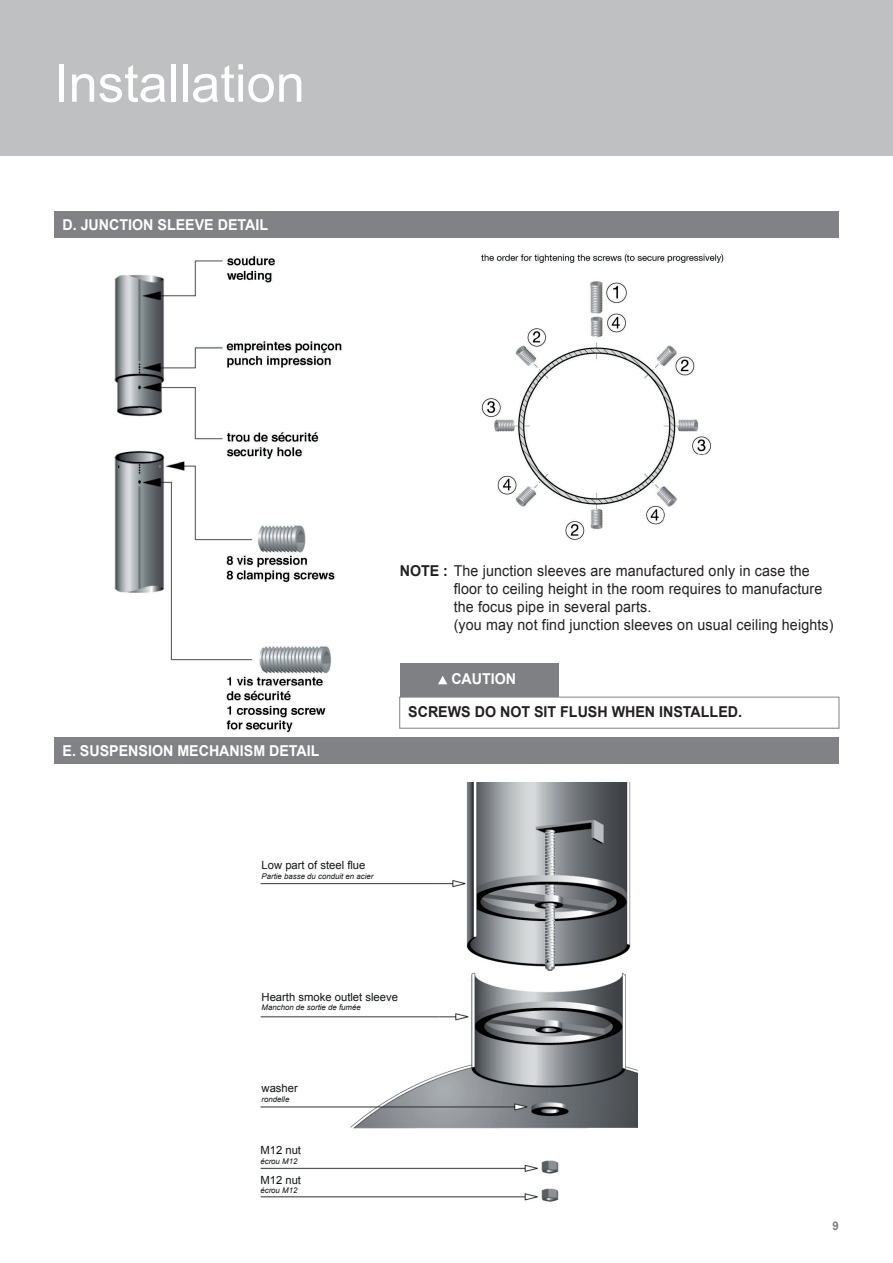
<style>
.page{position:relative;width:893px;height:1263px;background:#fff}
.page>*{position:absolute;margin:0;border:0;box-sizing:border-box;transform-origin:0 0}
.t1{font:52.5px "Arial";color:#fff}
.t2{font:15px/18px "Arial";letter-spacing:.01em;color:#231f20;scale:.95 1}
.t3{font:700 15px "Arial";color:#fff;scale:.95 1}
.t4{font:700 15px "Arial";color:#231f20;scale:.95 1}
.t5{font:700 12px "Arial";color:#808285;scale:.95 1}
.t6{font:11.25px "Arial";color:#111416}
.t7{font:italic 7.8px "Arial";color:#111416}
.s1{font-weight:700}
</style>
<div class="page">
<div style="left:0;top:0;width:893px;height:156px;background:#bfc0c2"></div>
<hr style="left:0;top:0;width:1px;height:156px;background:#808285">
<div style="left:54px;top:211px;width:785px;height:27px;background:#808285"></div>
<div style="left:54px;top:737px;width:785px;height:26px;background:#808285"></div>
<img style="left:260px;top:782px;width:377px;height:420px">
<div style="left:256px;top:855px;width:155px;height:26px;background:#fff"></div>
<div style="left:258px;top:993px;width:153px;height:21px;background:#fff"></div>
<div style="left:258px;top:1080px;width:52px;height:23px;background:#fff"></div>
<div style="left:262px;top:1149px;width:49px;height:16px;background:#fff"></div>
<div style="left:260px;top:1179px;width:49px;height:13px;background:#fff"></div>
<img style="left:114px;top:255px;width:228px;height:478px">
<img style="left:481px;top:253px;width:243px;height:287px">
<div style="left:400px;top:663px;width:158px;height:33px;background:#7e8083"></div>
<div style="left:399px;top:697px;width:440px;height:31px;border:1px solid #808285"></div>
<svg style="left:438px;top:676px;width:9px;height:8px"></svg>
<h1 class="t1" style="left:54px;top:49px;width:252px">Installation</h1>
<p class="t3" style="left:63px;top:215px;width:218px">D. JUNCTION SLEEVE DETAIL</p>
<p class="t3" style="left:63px;top:741px;width:272px">E. SUSPENSION MECHANISM DETAIL</p>
<p class="t2" style="left:454px;top:562px;width:401px;text-indent:-54px"><span class="s1">NOTE :</span> The junction sleeves are manufactured only in case the floor to ceiling height in the room requires to manufacture the focus pipe in several parts.<br>(you may not find junction sleeves on usual ceiling heights)</p>
<p class="t3" style="left:451px;top:669px;width:70px">CAUTION</p>
<p class="t4" style="left:408px;top:701px;width:353px">SCREWS DO NOT SIT FLUSH WHEN INSTALLED.</p>
<p class="t6" style="left:262px;top:858px;width:105px">Low part of steel flue</p>
<p class="t7" style="left:262px;top:871px;width:113px">Partie basse du conduit en acier</p>
<p class="t6" style="left:262px;top:990px;width:138px">Hearth smoke outlet sleeve</p>
<p class="t7" style="left:262px;top:1003px;width:101px">Manchon de sortie de fumée</p>
<p class="t6" style="left:262px;top:1081px;width:38px">washer</p>
<p class="t7" style="left:262px;top:1094px;width:29px">rondelle</p>
<p class="t6" style="left:260px;top:1143px;width:42px">M12 nut</p>
<p class="t7" style="left:260px;top:1156px;width:39px">écrou M12</p>
<p class="t6" style="left:260px;top:1172px;width:42px">M12 nut</p>
<p class="t7" style="left:260px;top:1185px;width:39px">écrou M12</p>
<p class="t5" style="left:833px;top:1218px;width:8px">9</p>
</div>
